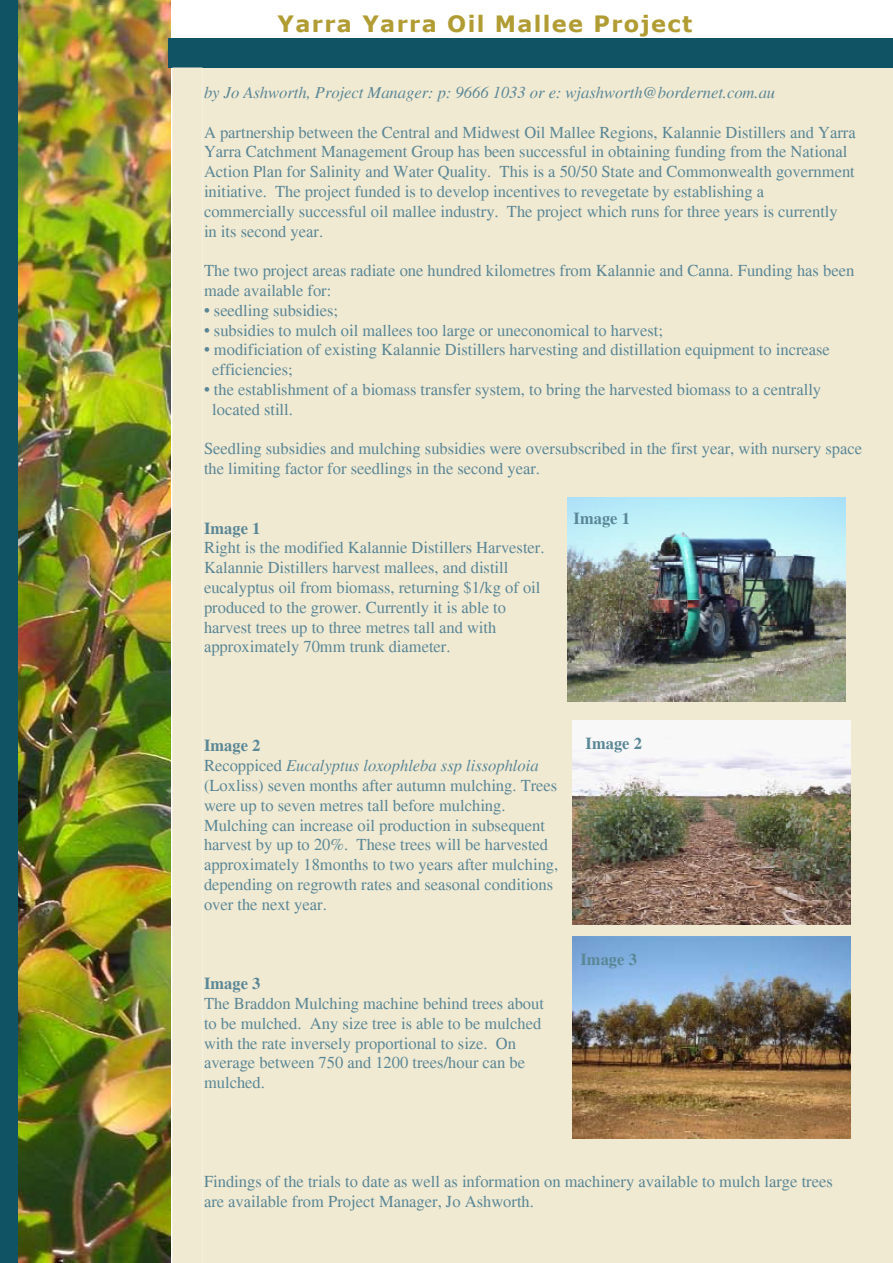
<style>
.page{position:relative;width:893px;height:1263px;background:#fff}
.page>*{position:absolute;margin:0;border:0;box-sizing:border-box;transform-origin:0 0}
.t1{font:700 22.5px "Verdana";letter-spacing:.06em;color:#b19c34}
.t2{font:16.5px/19.8px "Times";color:#5a8796}
.t3{font:italic 16.5px "Times";color:#5a8796}
.t4{font:700 16.5px "Times";color:#5a8796}
.s1{font-weight:700}
.s2{font-style:italic}
</style>
<div class="page">
<div style="left:0;top:0;width:19px;height:1263px;background:#105364"></div>
<div style="left:202px;top:68px;width:691px;height:1195px;background:#f1ead3"></div>
<img style="left:567px;top:498px;width:278px;height:204px">
<img style="left:572px;top:720px;width:278px;height:204px">
<img style="left:572px;top:936px;width:278px;height:202px">
<img style="left:18px;top:0;width:153px;height:1263px">
<div style="left:168px;top:38px;width:725px;height:30px;background:#105364"></div>
<div style="left:172px;top:68px;width:30px;height:1195px;background:#f1ead3"></div>
<h1 class="t1" style="left:278px;top:10px;width:416px">Yarra Yarra Oil Mallee Project</h1>
<p class="t3" style="left:204px;top:83px;width:573px">by Jo Ashworth, Project Manager: p: 9666 1033 or e: wjashworth@bordernet.com.au</p>
<p class="t2" style="left:204px;top:122px;width:653px">A partnership between the Central and Midwest Oil Mallee Regions, Kalannie Distillers and Yarra Yarra Catchment Management Group has been successful in obtaining funding from the National Action Plan for Salinity and Water Quality. This is a 50/50 State and Commonwealth government initiative. The project funded is to develop incentives to revegetate by establishing a commercially successful oil mallee industry. The project which runs for three years is currently<br>in its second year.</p>
<p class="t2" style="left:204px;top:261px;width:652px">The two project areas radiate one hundred kilometres from Kalannie and Canna. Funding has been made available for:</p>
<p class="t2" style="left:204px;top:300px;width:136px">• seedling subsidies;</p>
<p class="t2" style="left:204px;top:320px;width:461px">• subsidies to mulch oil mallees too large or uneconomical to harvest;</p>
<p class="t2" style="left:212px;top:340px;width:619px;text-indent:-8px">• modificiation of existing Kalannie Distillers harvesting and distillation equipment to increase efficiencies;</p>
<p class="t2" style="left:212px;top:379px;width:610px;text-indent:-8px">• the establishment of a biomass transfer system, to bring the harvested biomass to a centrally located still.</p>
<p class="t2" style="left:204px;top:439px;width:660px">Seedling subsidies and mulching subsidies were oversubscribed in the first year, with nursery space the limiting factor for seedlings in the second year.</p>
<p class="t4" style="left:204px;top:518px;width:58px">Image 1</p>
<p class="t2" style="left:204px;top:538px;width:342px">Right is the modified Kalannie Distillers Harvester.<br>Kalannie Distillers harvest mallees, and distill eucalyptus oil from biomass, returning $1/kg of oil produced to the grower. Currently it is able to harvest trees up to three metres tall and with approximately 70mm trunk diameter.</p>
<p class="t4" style="left:574px;top:508px;width:58px">Image 1</p>
<p class="t2" style="left:204px;top:736px;width:356px"><span class="s1">Image 2<br></span>Recoppiced <span class="s2">Eucalyptus loxophleba ssp lissophloia </span>(Loxliss) seven months after autumn mulching. Trees were up to seven metres tall before mulching.<br>Mulching can increase oil production in subsequent harvest by up to 20%. These trees will be harvested approximately 18months to two years after mulching, depending on regrowth rates and seasonal conditions over the next year.</p>
<p class="t4" style="left:204px;top:973px;width:58px">Image 3</p>
<p class="t2" style="left:204px;top:993px;width:342px">The Braddon Mulching machine behind trees about to be mulched. Any size tree is able to be mulched with the rate inversely proportional to size. On average between 750 and 1200 trees/hour can be mulched.</p>
<p class="t4" style="left:586px;top:733px;width:58px">Image 2</p>
<p class="t4" style="left:580px;top:949px;width:58px">Image 3</p>
<p class="t2" style="left:204px;top:1171px;width:630px">Findings of the trials to date as well as information on machinery available to mulch large trees are available from Project Manager, Jo Ashworth.</p>
</div>
